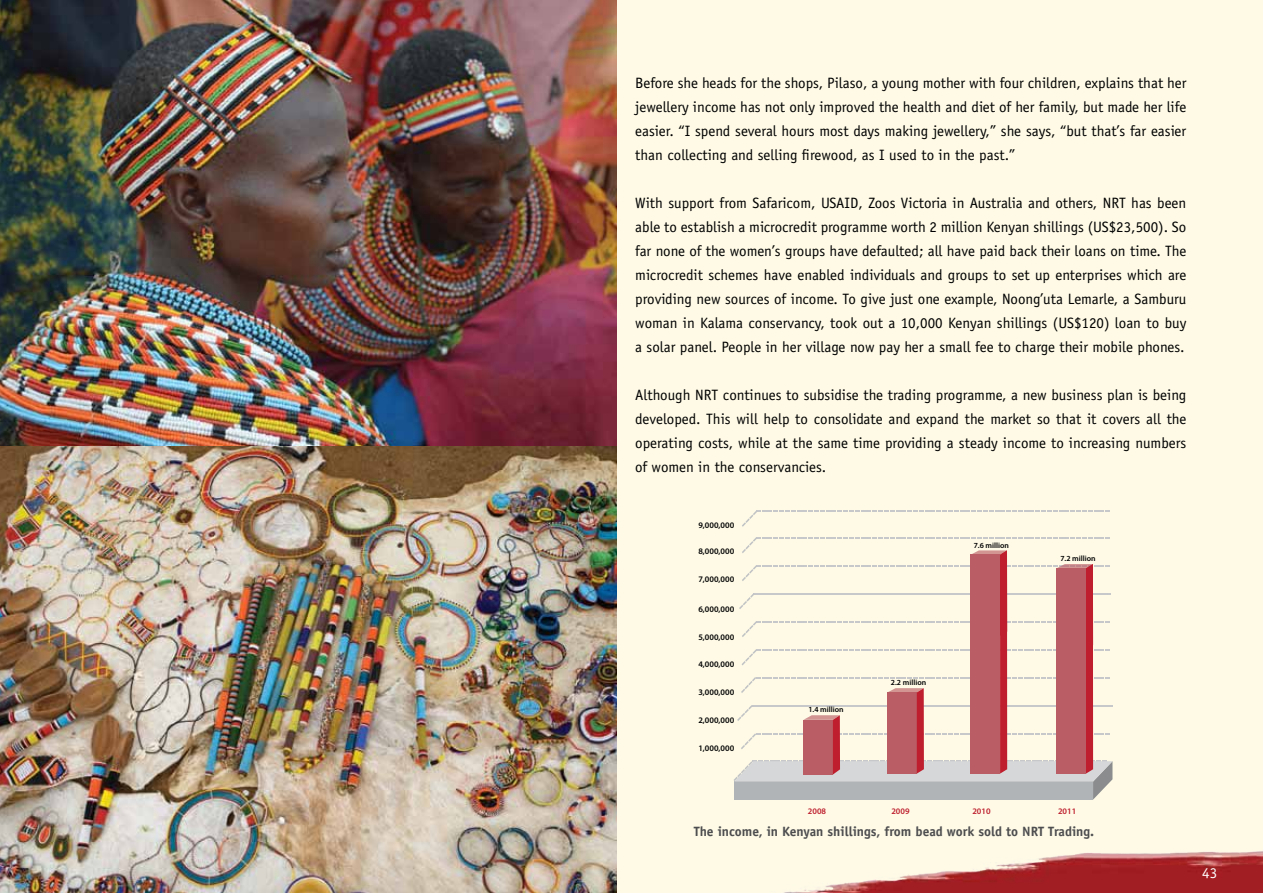
<style>
.page{position:relative;width:1263px;height:893px;background:#fefae6}
.page>*{position:absolute;margin:0;border:0;box-sizing:border-box;transform-origin:0 0}
.t1{font:15px/24px "Officina Sans";color:#000;text-align:justify}
.t2{font:15px "Officina Sans";color:#fff}
.t3{font:700 13.5px "Officina Sans";color:#4d4d4f}
.t4{font:600 8.55px "Myriad Pro";color:#000}
.t5{font:600 8.55px "Myriad Pro";color:#be1e2d}
.t6{font:600 7.8px "Myriad Pro";color:#000}
</style>
<div class="page">
<img style="left:0;top:0;width:616px;height:893px">
<svg style="left:742px;top:511px;width:368px;height:16px"></svg>
<svg style="left:734px;top:537px;width:378px;height:263px"></svg>
<img style="left:784px;top:851px;width:479px;height:42px">
<p class="t1" style="left:635px;top:71px;width:553px">Before she heads for the shops, Pilaso, a young mother with four children, explains that her jewellery income has not only improved the health and diet of her family, but made her life easier. “I spend several hours most days making jewellery,” she says, “but that’s far easier than collecting and selling firewood, as I used to in the past.”</p>
<p class="t1" style="left:635px;top:191px;width:553px">With support from Safaricom, USAID, Zoos Victoria in Australia and others, NRT has been able to establish a microcredit programme worth 2 million Kenyan shillings (US$23,500). So far none of the women’s groups have defaulted; all have paid back their loans on time. The microcredit schemes have enabled individuals and groups to set up enterprises which are providing new sources of income. To give just one example, Noong’uta Lemarle, a Samburu woman in Kalama conservancy, took out a 10,000 Kenyan shillings (US$120) loan to buy a solar panel. People in her village now pay her a small fee to charge their mobile phones.</p>
<p class="t1" style="left:635px;top:383px;width:553px">Although NRT continues to subsidise the trading programme, a new business plan is being developed. This will help to consolidate and expand the market so that it covers all the operating costs, while at the same time providing a steady income to increasing numbers of women in the conservancies.</p>
<p class="t4" style="left:698px;top:519px;width:37px">9,000,000</p>
<p class="t4" style="left:698px;top:546px;width:37px">8,000,000</p>
<p class="t4" style="left:698px;top:574px;width:37px">7,000,000</p>
<p class="t4" style="left:698px;top:603px;width:37px">6,000,000</p>
<p class="t4" style="left:698px;top:632px;width:37px">5,000,000</p>
<p class="t4" style="left:698px;top:659px;width:37px">4,000,000</p>
<p class="t4" style="left:698px;top:686px;width:37px">3,000,000</p>
<p class="t4" style="left:698px;top:715px;width:37px">2,000,000</p>
<p class="t4" style="left:698px;top:743px;width:37px">1,000,000</p>
<p class="t6" style="left:974px;top:540px;width:37px">7.6 million</p>
<p class="t6" style="left:808px;top:704px;width:37px">1.4 million</p>
<p class="t6" style="left:891px;top:677px;width:37px">2.2 million</p>
<p class="t6" style="left:1060px;top:553px;width:37px">7.2 million</p>
<p class="t5" style="left:808px;top:806px;width:20px">2008</p>
<p class="t5" style="left:891px;top:806px;width:20px">2009</p>
<p class="t5" style="left:972px;top:806px;width:20px">2010</p>
<p class="t5" style="left:1058px;top:806px;width:20px">2011</p>
<p class="t3" style="left:694px;top:823px;width:402px">The income, in Kenyan shillings, from bead work sold to N RT Trading.</p>
<p class="t2" style="left:1202px;top:864px;width:16px">43</p>
</div>
